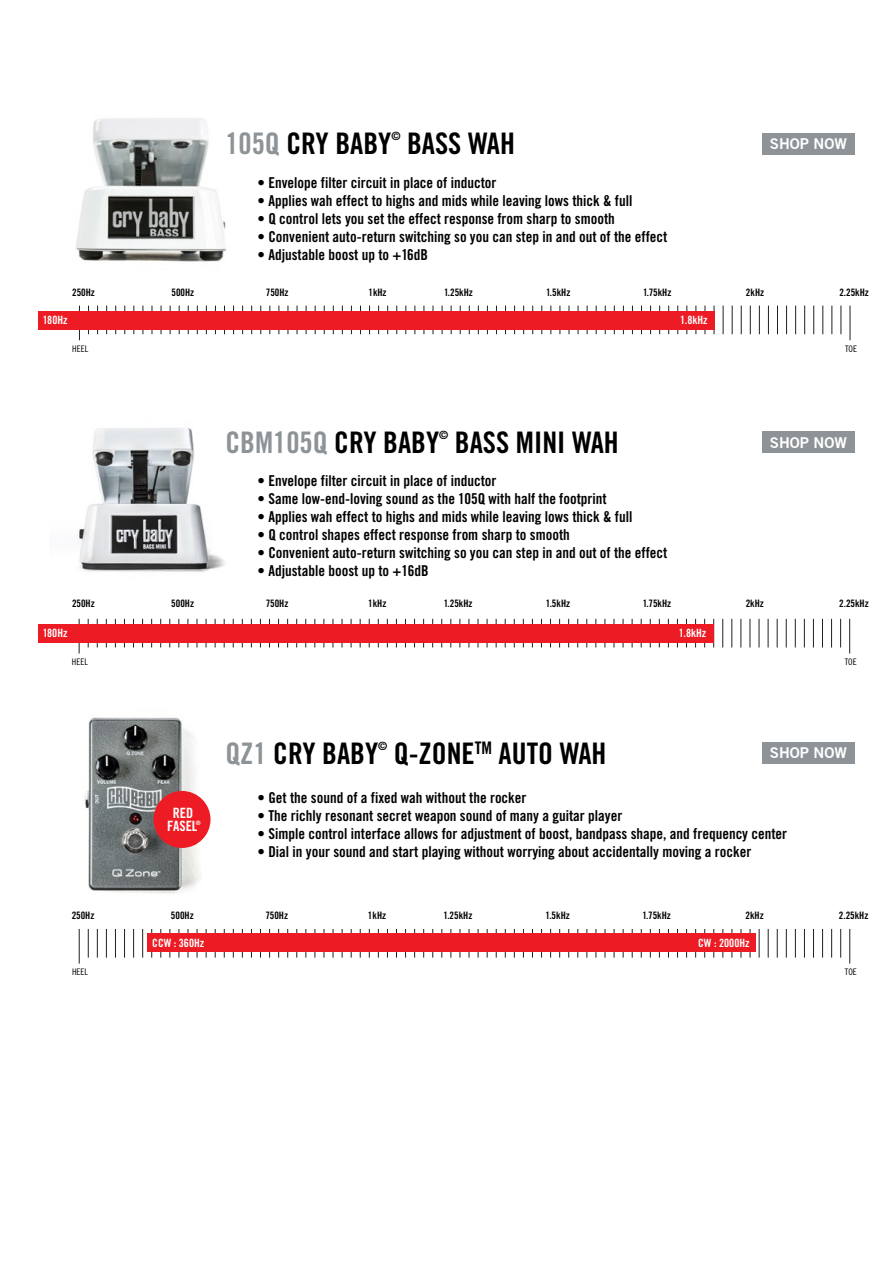
<style>
.page{position:relative;width:893px;height:1263px;background:#fff}
.page>*{position:absolute;margin:0;border:0;box-sizing:border-box;transform-origin:0 0}
.t1{font:32.85px "Trade Gothic Bold Cond Twenty";letter-spacing:-.035em;color:#000}
.t2{font:29.7px "Trade Gothic LT Std Bd Cn 20";color:#000}
.t3{font:29.7px "Trade Gothic LT Std Bd Cn 20";color:#8d9396}
.t4{font:15px "Trade Gothic Bold Cond Twenty";color:#000}
.t5{font:700 15px "Trade Gothic No.2";color:#fff}
.t6{font:14.25px/12.9px "Trade Gothic Bold Cond Twenty";color:#fff;text-align:center}
.t7{font:11.4px "Trade Gothic Bold Cond Twenty";color:#fff}
.t8{font:11.4px "Trade Gothic Bold Cond Twenty";color:#000}
.t9{font:11.4px "Trade Gothic LT Std Bd Cn 20";color:#000}
.t10{font:10.2px "Trade Gothic Bold Cond Twenty";color:#000}
.t11{font:9px "Trade Gothic Cond Eighteen";color:#000}
.t12{font:6px "Trade Gothic Bold Cond Twenty";color:#fff}
.s1{color:#8d9396}
.s2{color:#97999c}
.s3{color:#000}
</style>
<div class="page">
<svg style="left:142px;top:929px;width:1px;height:29px"></svg>
<svg style="left:88px;top:929px;width:1px;height:29px"></svg>
<svg style="left:97px;top:929px;width:1px;height:29px"></svg>
<svg style="left:124px;top:929px;width:1px;height:29px"></svg>
<svg style="left:133px;top:929px;width:1px;height:29px"></svg>
<svg style="left:106px;top:929px;width:1px;height:29px"></svg>
<svg style="left:115px;top:929px;width:1px;height:29px"></svg>
<svg style="left:759px;top:929px;width:1px;height:29px"></svg>
<svg style="left:768px;top:929px;width:1px;height:29px"></svg>
<svg style="left:795px;top:929px;width:1px;height:29px"></svg>
<svg style="left:804px;top:929px;width:1px;height:29px"></svg>
<svg style="left:777px;top:929px;width:1px;height:29px"></svg>
<svg style="left:786px;top:929px;width:1px;height:29px"></svg>
<svg style="left:822px;top:929px;width:1px;height:29px"></svg>
<svg style="left:831px;top:929px;width:1px;height:29px"></svg>
<svg style="left:813px;top:929px;width:1px;height:29px"></svg>
<svg style="left:840px;top:929px;width:1px;height:29px"></svg>
<hr style="left:849px;top:929px;width:1px;height:35px;background:#231f20">
<hr style="left:79px;top:929px;width:1px;height:35px;background:#231f20">
<img style="left:84px;top:717px;width:116px;height:177px">
<div style="left:154px;top:791px;width:57px;height:57px;background:#ed1c24;border-radius:50%"></div>
<div style="left:147px;top:933px;width:608px;height:19px;background:#ed1c24"></div>
<svg style="left:723px;top:306px;width:1px;height:28px"></svg>
<svg style="left:732px;top:306px;width:1px;height:28px"></svg>
<svg style="left:714px;top:306px;width:1px;height:28px"></svg>
<svg style="left:759px;top:306px;width:1px;height:28px"></svg>
<svg style="left:768px;top:306px;width:1px;height:28px"></svg>
<svg style="left:741px;top:306px;width:1px;height:28px"></svg>
<svg style="left:750px;top:306px;width:1px;height:28px"></svg>
<svg style="left:795px;top:306px;width:1px;height:28px"></svg>
<svg style="left:804px;top:306px;width:1px;height:28px"></svg>
<svg style="left:777px;top:306px;width:1px;height:28px"></svg>
<svg style="left:786px;top:306px;width:1px;height:28px"></svg>
<svg style="left:822px;top:306px;width:1px;height:28px"></svg>
<svg style="left:831px;top:306px;width:1px;height:28px"></svg>
<svg style="left:813px;top:306px;width:1px;height:28px"></svg>
<svg style="left:841px;top:306px;width:1px;height:28px"></svg>
<hr style="left:850px;top:306px;width:1px;height:34px;background:#231f20">
<hr style="left:79px;top:306px;width:1px;height:34px;background:#231f20">
<img style="left:76px;top:118px;width:151px;height:144px">
<div style="left:38px;top:311px;width:676px;height:18px;background:#ed1c24"></div>
<svg style="left:722px;top:619px;width:1px;height:28px"></svg>
<svg style="left:731px;top:619px;width:1px;height:28px"></svg>
<svg style="left:759px;top:619px;width:1px;height:28px"></svg>
<svg style="left:768px;top:619px;width:1px;height:28px"></svg>
<svg style="left:740px;top:619px;width:1px;height:28px"></svg>
<svg style="left:750px;top:619px;width:1px;height:28px"></svg>
<svg style="left:795px;top:619px;width:1px;height:28px"></svg>
<svg style="left:804px;top:619px;width:1px;height:28px"></svg>
<svg style="left:777px;top:619px;width:1px;height:28px"></svg>
<svg style="left:786px;top:619px;width:1px;height:28px"></svg>
<svg style="left:822px;top:619px;width:1px;height:28px"></svg>
<svg style="left:831px;top:619px;width:1px;height:28px"></svg>
<svg style="left:813px;top:619px;width:1px;height:28px"></svg>
<svg style="left:840px;top:619px;width:1px;height:28px"></svg>
<hr style="left:849px;top:619px;width:1px;height:34px;background:#231f20">
<hr style="left:79px;top:619px;width:1px;height:34px;background:#231f20">
<img style="left:79px;top:428px;width:146px;height:144px">
<div style="left:38px;top:624px;width:676px;height:19px;background:#ed1c24"></div>
<div style="left:762px;top:133px;width:93px;height:21px;background:#8d9396"></div>
<div style="left:762px;top:432px;width:93px;height:21px;background:#8d9396"></div>
<div style="left:762px;top:742px;width:93px;height:21px;background:#8d9396"></div>
<div style="left:220px;top:123px;width:526px;height:41px;background:#fff"></div>
<div style="left:220px;top:422px;width:526px;height:41px;background:#fff"></div>
<p class="t8" style="left:424px;top:129px;width:11px">®</p>
<p class="t4" style="left:258px;top:174px;width:240px">• Envelope filter circuit in place of inductor</p>
<p class="t4" style="left:258px;top:192px;width:376px">• Applies wah effect to highs and mids while leaving lows thick &amp; full</p>
<p class="t4" style="left:258px;top:210px;width:359px">• Q control lets you set the effect response from sharp to smooth</p>
<p class="t4" style="left:258px;top:228px;width:411px">• Convenient auto-return switching so you can step in and out of the effect</p>
<p class="t4" style="left:258px;top:246px;width:172px">• Adjustable boost up to +16dB</p>
<h2 class="t2" style="left:225px;top:126px;width:168px"><span class="s1">105Q</span> CRY BABY</h2>
<p class="t9" style="left:391px;top:129px;width:11px">©</p>
<h2 class="t2" style="left:407px;top:126px;width:109px">BASS WAH</h2>
<h1 class="t1" style="left:258px;top:125px;width:291px"><span class="s2">105Q</span> CRYBABY BASS WAH</h1>
<p class="t5" style="left:770px;top:134px;width:79px">SHOP NOW</p>
<p class="t10" style="left:72px;top:286px;width:24px">250Hz</p>
<p class="t10" style="left:171px;top:286px;width:24px">500Hz</p>
<p class="t10" style="left:266px;top:286px;width:24px">750Hz</p>
<p class="t10" style="left:368px;top:286px;width:20px">1kHz</p>
<p class="t10" style="left:444px;top:286px;width:30px">1.25kHz</p>
<p class="t10" style="left:546px;top:286px;width:26px">1.5kHz</p>
<p class="t10" style="left:643px;top:286px;width:30px">1.75kHz</p>
<p class="t10" style="left:746px;top:286px;width:20px">2kHz</p>
<p class="t10" style="left:839px;top:286px;width:31px">2.25kHz</p>
<p class="t7" style="left:43px;top:313px;width:26px">180Hz</p>
<p class="t7" style="left:680px;top:313px;width:29px">1.8kHz</p>
<p class="t11" style="left:72px;top:343px;width:17px">HEEL</p>
<p class="t11" style="left:845px;top:343px;width:13px">TOE</p>
<p class="t8" style="left:473px;top:426px;width:11px">®</p>
<p class="t4" style="left:258px;top:471px;width:240px">• Envelope filter circuit in place of inductor</p>
<p class="t4" style="left:258px;top:489px;width:351px">• Same low-end-loving sound as the 105Q with half the footprint</p>
<p class="t4" style="left:258px;top:507px;width:376px">• Applies wah effect to highs and mids while leaving lows thick &amp; full</p>
<p class="t4" style="left:258px;top:525px;width:314px">• Q control shapes effect response from sharp to smooth</p>
<p class="t4" style="left:258px;top:543px;width:411px">• Convenient auto-return switching so you can step in and out of the effect</p>
<p class="t4" style="left:258px;top:561px;width:173px">• Adjustable boost up to +16dB</p>
<h1 class="t1" style="left:258px;top:422px;width:396px"><span class="s2">CBM105Q</span> CRYBABY BASS MINI WAH</h1>
<h2 class="t3" style="left:225px;top:424px;width:215px">CBM105Q <span class="s3">CRY BABY</span></h2>
<p class="t9" style="left:439px;top:428px;width:11px">©</p>
<h2 class="t2" style="left:455px;top:424px;width:165px">BASS MINI WAH</h2>
<p class="t5" style="left:770px;top:433px;width:79px">SHOP NOW</p>
<p class="t10" style="left:72px;top:597px;width:24px">250Hz</p>
<p class="t10" style="left:171px;top:597px;width:24px">500Hz</p>
<p class="t10" style="left:266px;top:597px;width:24px">750Hz</p>
<p class="t10" style="left:368px;top:597px;width:20px">1kHz</p>
<p class="t10" style="left:444px;top:597px;width:30px">1.25kHz</p>
<p class="t10" style="left:546px;top:597px;width:26px">1.5kHz</p>
<p class="t10" style="left:643px;top:597px;width:30px">1.75kHz</p>
<p class="t10" style="left:746px;top:597px;width:20px">2kHz</p>
<p class="t10" style="left:839px;top:597px;width:31px">2.25kHz</p>
<p class="t7" style="left:43px;top:626px;width:26px">180Hz</p>
<p class="t7" style="left:679px;top:626px;width:29px">1.8kHz</p>
<p class="t11" style="left:72px;top:656px;width:17px">HEEL</p>
<p class="t11" style="left:845px;top:656px;width:13px">TOE</p>
<p class="t6" style="left:167px;top:806px;width:32px">RED<br>FASEL</p>
<p class="t12" style="left:196px;top:819px;width:6px">®</p>
<h2 class="t2" style="left:225px;top:735px;width:154px"><span class="s1">QZ1</span> CRY BABY</h2>
<p class="t9" style="left:378px;top:738px;width:11px">©</p>
<h2 class="t2" style="left:394px;top:735px;width:214px">Q-ZONE<sup>TM</sup> AUTO WAH</h2>
<p class="t8" style="left:411px;top:740px;width:11px">®</p>
<p class="t8" style="left:503px;top:740px;width:13px">™</p>
<h1 class="t1" style="left:258px;top:736px;width:373px"><span class="s2">QZ1</span>CRYBABY Q-ZONE AUTO-WAH</h1>
<p class="t5" style="left:770px;top:743px;width:79px">SHOP NOW</p>
<p class="t4" style="left:258px;top:789px;width:271px">• Get the sound of a fixed wah without the rocker</p>
<p class="t4" style="left:258px;top:807px;width:366px">• The richly resonant secret weapon sound of many a guitar player</p>
<p class="t4" style="left:258px;top:825px;width:531px">• Simple control interface allows for adjustment of boost, bandpass shape, and frequency center</p>
<p class="t4" style="left:258px;top:843px;width:495px">• Dial in your sound and start playing without worrying about accidentally moving a rocker</p>
<p class="t10" style="left:72px;top:909px;width:24px">250Hz</p>
<p class="t10" style="left:171px;top:909px;width:24px">500Hz</p>
<p class="t10" style="left:265px;top:909px;width:24px">750Hz</p>
<p class="t10" style="left:368px;top:909px;width:20px">1kHz</p>
<p class="t10" style="left:444px;top:909px;width:30px">1.25kHz</p>
<p class="t10" style="left:546px;top:909px;width:26px">1.5kHz</p>
<p class="t10" style="left:643px;top:909px;width:30px">1.75kHz</p>
<p class="t10" style="left:745px;top:909px;width:20px">2kHz</p>
<p class="t10" style="left:839px;top:909px;width:31px">2.25kHz</p>
<p class="t7" style="left:152px;top:936px;width:53px">CCW : 360Hz</p>
<p class="t7" style="left:698px;top:936px;width:53px">CW : 2000Hz</p>
<p class="t11" style="left:72px;top:966px;width:17px">HEEL</p>
<p class="t11" style="left:845px;top:966px;width:13px">TOE</p>
</div>
